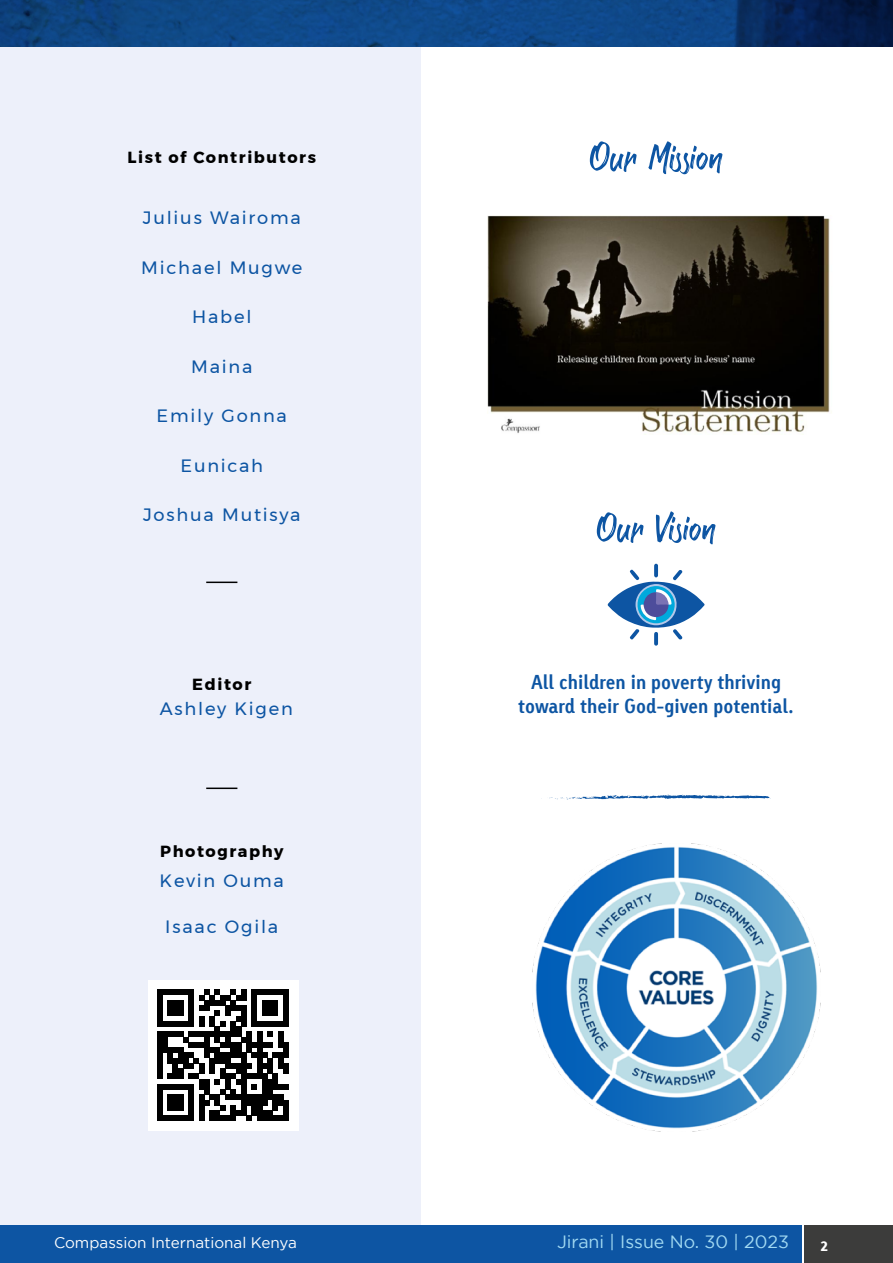
<style>
.page{position:relative;width:893px;height:1263px;background:#fff}
.page>*{position:absolute;margin:0;border:0;box-sizing:border-box;transform-origin:0 0}
.t1{font:700 19.2px/24px "Linotype Tetria";color:#0d55a3;text-align:center}
.t2{font:17.85px "Montserrat";letter-spacing:.1em;color:#0d55a3}
.t3{font:17.7px "Gotham";color:#a1d9f2}
.t4{font:700 17.7px "Linotype Tetria";color:#fff}
.t5{font:700 16.05px "Montserrat";letter-spacing:.1em;color:#000}
.t6{font:15.3px "Gotham";color:#fff}
</style>
<div class="page">
<div style="left:0;top:0;width:421px;height:1263px;background:#edf0fa"></div>
<svg style="left:590px;top:141px;width:46px;height:31px"></svg>
<svg style="left:648px;top:141px;width:74px;height:33px"></svg>
<svg style="left:607px;top:564px;width:98px;height:82px"></svg>
<svg style="left:597px;top:512px;width:46px;height:31px"></svg>
<svg style="left:656px;top:511px;width:59px;height:33px"></svg>
<svg style="left:541px;top:794px;width:230px;height:6px"></svg>
<div style="left:148px;top:981px;width:150px;height:150px;background:#fff"></div>
<svg style="left:157px;top:990px;width:131px;height:131px"></svg>
<img style="left:487px;top:215px;width:343px;height:220px">
<img style="left:533px;top:843px;width:287px;height:288px">
<img style="left:0;top:0;width:893px;height:47px">
<hr style="left:206px;top:787px;width:31px;height:2px;background:#000">
<hr style="left:206px;top:582px;width:31px;height:1px;background:#000">
<div style="left:0;top:1225px;width:801px;height:38px;background:#0d55a3"></div>
<div style="left:804px;top:1225px;width:89px;height:38px;background:#3c3c3b"></div>
<p class="t5" style="left:128px;top:145px;width:190px">List of Contributors</p>
<p class="t2" style="left:143px;top:204px;width:159px">Julius Wairoma</p>
<p class="t2" style="left:141px;top:254px;width:163px">Michael Mugwe</p>
<p class="t2" style="left:192px;top:303px;width:61px">Habel</p>
<p class="t2" style="left:191px;top:353px;width:63px">Maina</p>
<p class="t2" style="left:157px;top:402px;width:132px">Emily Gonna</p>
<p class="t2" style="left:181px;top:452px;width:84px">Eunicah</p>
<p class="t2" style="left:143px;top:501px;width:159px">Joshua Mutisya</p>
<p class="t5" style="left:192px;top:671px;width:61px">Editor</p>
<p class="t2" style="left:160px;top:695px;width:134px">Ashley Kigen</p>
<p class="t5" style="left:160px;top:839px;width:125px">Photography</p>
<p class="t2" style="left:160px;top:867px;width:126px">Kevin Ouma</p>
<p class="t2" style="left:165px;top:913px;width:115px">Isaac Ogila</p>
<p class="t1" style="left:518px;top:670px;width:277px">All children in poverty thriving toward their God-given potential.</p>
<p class="t6" style="left:54px;top:1234px;width:245px">Compassion International Kenya</p>
<p class="t3" style="left:557px;top:1232px;width:233px">Jirani | Issue No. 30 | 2023</p>
<p class="t4" style="left:820px;top:1233px;width:10px">2</p>
</div>
